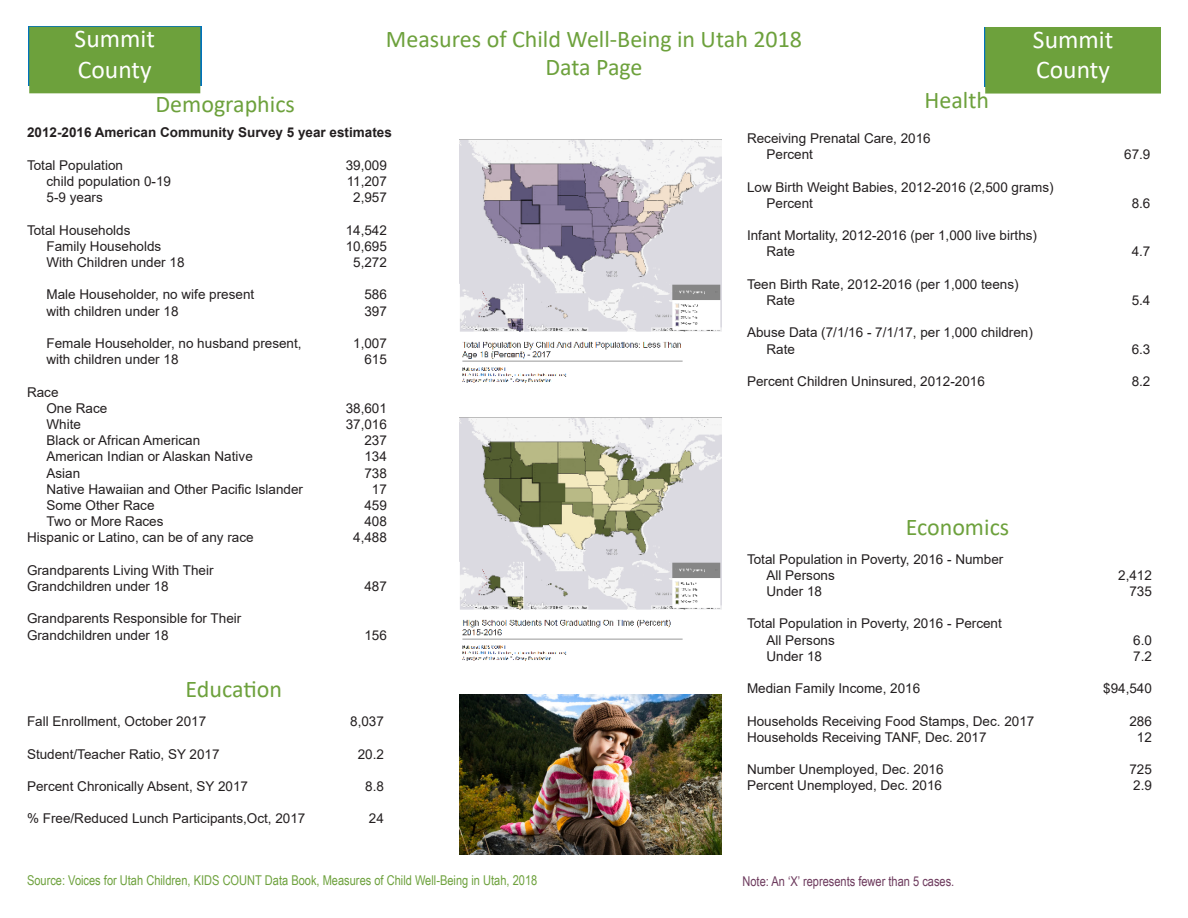
<style>
.page{position:relative;width:1188px;height:918px;background:#fff}
.page>*{position:absolute;margin:0;border:0;box-sizing:border-box;transform-origin:0 0}
.t1{font:25.5px "Calibri";color:#fff}
.t2{font:24px "Calibri";color:#6da13c}
.t3{font:13.5px "Arial";color:#231f20}
.t4{font:13.5px "Arial Narrow";color:#6da13c}
.t5{font:700 13.5px "Arial";color:#231f20}
.t6{font:13.5px "Arial Narrow";color:#6d3a5d}
</style>
<div class="page">
<div style="left:28px;top:26px;width:174px;height:60px;background:#228092"></div>
<div style="left:30px;top:28px;width:170px;height:65px;background:#6da13c"></div>
<div style="left:29px;top:27px;width:171px;height:66px;border:2px solid #6da13c"></div>
<div style="left:986px;top:28px;width:174px;height:65px;background:#6da13c"></div>
<div style="left:985px;top:27px;width:176px;height:67px;border:2px solid #6da13c"></div>
<img style="left:459px;top:139px;width:262px;height:244px">
<img style="left:459px;top:417px;width:262px;height:244px">
<img style="left:459px;top:694px;width:262px;height:160px">
<p class="t1" style="left:75px;top:21px;width:82px">Summit</p>
<p class="t1" style="left:78px;top:52px;width:75px">County</p>
<p class="t2" style="left:386px;top:22px;width:418px">Measures of Child Well-Being in Utah 2018</p>
<p class="t2" style="left:545px;top:51px;width:99px">Data Page</p>
<p class="t1" style="left:1033px;top:21px;width:82px">Summit</p>
<p class="t1" style="left:1036px;top:52px;width:75px">County</p>
<p class="t2" style="left:155px;top:87px;width:141px">Demographics</p>
<p class="t5" style="left:27px;top:123px;width:366px">2012-2016 American Community Survey 5 year estimates</p>
<p class="t3" style="left:27px;top:156px;width:98px">Total Population</p>
<p class="t3" style="left:346px;top:156px;width:43px">39,009</p>
<p class="t3" style="left:46px;top:172px;width:126px">child population 0-19</p>
<p class="t3" style="left:347px;top:172px;width:42px">11,207</p>
<p class="t3" style="left:46px;top:188px;width:58px">5-9 years</p>
<p class="t3" style="left:353px;top:188px;width:35px">2,957</p>
<p class="t3" style="left:27px;top:221px;width:105px">Total Households</p>
<p class="t3" style="left:346px;top:221px;width:43px">14,542</p>
<p class="t3" style="left:46px;top:237px;width:116px">Family Households</p>
<p class="t3" style="left:346px;top:237px;width:43px">10,695</p>
<p class="t3" style="left:46px;top:253px;width:140px">With Children under 18</p>
<p class="t3" style="left:353px;top:253px;width:35px">5,272</p>
<p class="t3" style="left:46px;top:285px;width:209px">Male Householder, no wife present</p>
<p class="t3" style="left:364px;top:285px;width:24px">586</p>
<p class="t3" style="left:46px;top:302px;width:134px">with children under 18</p>
<p class="t3" style="left:364px;top:302px;width:24px">397</p>
<p class="t3" style="left:46px;top:334px;width:257px">Female Householder, no husband present,</p>
<p class="t3" style="left:353px;top:334px;width:35px">1,007</p>
<p class="t3" style="left:46px;top:350px;width:134px">with children under 18</p>
<p class="t3" style="left:364px;top:350px;width:24px">615</p>
<p class="t3" style="left:27px;top:383px;width:33px">Race</p>
<p class="t3" style="left:46px;top:399px;width:62px">One Race</p>
<p class="t3" style="left:346px;top:399px;width:43px">38,601</p>
<p class="t3" style="left:46px;top:415px;width:36px">White</p>
<p class="t3" style="left:346px;top:415px;width:43px">37,016</p>
<p class="t3" style="left:46px;top:431px;width:155px">Black or African American</p>
<p class="t3" style="left:364px;top:431px;width:24px">237</p>
<p class="t3" style="left:46px;top:447px;width:208px">American Indian or Alaskan Native</p>
<p class="t3" style="left:364px;top:447px;width:24px">134</p>
<p class="t3" style="left:46px;top:464px;width:35px">Asian</p>
<p class="t3" style="left:364px;top:464px;width:24px">738</p>
<p class="t3" style="left:46px;top:480px;width:258px">Native Hawaiian and Other Pacific Islander</p>
<p class="t3" style="left:372px;top:480px;width:17px">17</p>
<p class="t3" style="left:46px;top:496px;width:110px">Some Other Race</p>
<p class="t3" style="left:364px;top:496px;width:24px">459</p>
<p class="t3" style="left:46px;top:512px;width:119px">Two or More Races</p>
<p class="t3" style="left:364px;top:512px;width:24px">408</p>
<p class="t3" style="left:27px;top:528px;width:228px">Hispanic or Latino, can be of any race</p>
<p class="t3" style="left:353px;top:528px;width:35px">4,488</p>
<p class="t3" style="left:27px;top:561px;width:188px">Grandparents Living With Their</p>
<p class="t3" style="left:27px;top:577px;width:143px">Grandchildren under 18</p>
<p class="t3" style="left:364px;top:577px;width:24px">487</p>
<p class="t3" style="left:27px;top:609px;width:216px">Grandparents Responsible for Their</p>
<p class="t3" style="left:27px;top:626px;width:143px">Grandchildren under 18</p>
<p class="t3" style="left:364px;top:626px;width:24px">156</p>
<p class="t2" style="left:186px;top:672px;width:98px">Education</p>
<p class="t3" style="left:27px;top:712px;width:181px">Fall Enrollment, October 2017</p>
<p class="t3" style="left:350px;top:712px;width:35px">8,037</p>
<p class="t3" style="left:27px;top:744px;width:194px">Student/Teacher Ratio, SY 2017</p>
<p class="t3" style="left:358px;top:744px;width:28px">20.2</p>
<p class="t3" style="left:27px;top:777px;width:223px">Percent Chronically Absent, SY 2017</p>
<p class="t3" style="left:365px;top:777px;width:20px">8.8</p>
<p class="t3" style="left:27px;top:809px;width:280px">% Free/Reduced Lunch Participants,Oct, 2017</p>
<p class="t3" style="left:369px;top:809px;width:17px">24</p>
<p class="t4" style="left:27px;top:870px;width:512px">Source: Voices for Utah Children, KIDS COUNT Data Book, Measures of Child Well-Being in Utah, 2018</p>
<p class="t2" style="left:925px;top:83px;width:66px">Health</p>
<p class="t3" style="left:747px;top:129px;width:185px">Receiving Prenatal Care, 2016</p>
<p class="t3" style="left:766px;top:145px;width:48px">Percent</p>
<p class="t3" style="left:1124px;top:145px;width:28px">67.9</p>
<p class="t3" style="left:747px;top:178px;width:308px">Low Birth Weight Babies, 2012-2016 (2,500 grams)</p>
<p class="t3" style="left:766px;top:194px;width:48px">Percent</p>
<p class="t3" style="left:1132px;top:194px;width:20px">8.6</p>
<p class="t3" style="left:747px;top:226px;width:292px">Infant Mortality, 2012-2016 (per 1,000 live births)</p>
<p class="t3" style="left:766px;top:242px;width:30px">Rate</p>
<p class="t3" style="left:1132px;top:242px;width:20px">4.7</p>
<p class="t3" style="left:747px;top:275px;width:273px">Teen Birth Rate, 2012-2016 (per 1,000 teens)</p>
<p class="t3" style="left:766px;top:291px;width:30px">Rate</p>
<p class="t3" style="left:1132px;top:291px;width:20px">5.4</p>
<p class="t3" style="left:747px;top:323px;width:287px">Abuse Data (7/1/16 - 7/1/17, per 1,000 children)</p>
<p class="t3" style="left:766px;top:340px;width:30px">Rate</p>
<p class="t3" style="left:1132px;top:340px;width:20px">6.3</p>
<p class="t3" style="left:747px;top:372px;width:239px">Percent Children Uninsured, 2012-2016</p>
<p class="t3" style="left:1132px;top:372px;width:20px">8.2</p>
<p class="t2" style="left:906px;top:510px;width:105px">Economics</p>
<p class="t3" style="left:747px;top:550px;width:258px">Total Population in Poverty, 2016 - Number</p>
<p class="t3" style="left:766px;top:566px;width:70px">All Persons</p>
<p class="t3" style="left:1118px;top:566px;width:35px">2,412</p>
<p class="t3" style="left:766px;top:582px;width:57px">Under 18</p>
<p class="t3" style="left:1129px;top:582px;width:24px">735</p>
<p class="t3" style="left:747px;top:614px;width:256px">Total Population in Poverty, 2016 - Percent</p>
<p class="t3" style="left:766px;top:631px;width:70px">All Persons</p>
<p class="t3" style="left:1133px;top:631px;width:20px">6.0</p>
<p class="t3" style="left:766px;top:647px;width:57px">Under 18</p>
<p class="t3" style="left:1133px;top:647px;width:20px">7.2</p>
<p class="t3" style="left:747px;top:679px;width:175px">Median Family Income, 2016</p>
<p class="t3" style="left:1103px;top:679px;width:50px">$94,540</p>
<p class="t3" style="left:747px;top:712px;width:289px">Households Receiving Food Stamps, Dec. 2017</p>
<p class="t3" style="left:1129px;top:712px;width:24px">286</p>
<p class="t3" style="left:747px;top:728px;width:241px">Households Receiving TANF, Dec. 2017</p>
<p class="t3" style="left:1137px;top:728px;width:17px">12</p>
<p class="t3" style="left:747px;top:760px;width:198px">Number Unemployed, Dec. 2016</p>
<p class="t3" style="left:1129px;top:760px;width:24px">725</p>
<p class="t3" style="left:747px;top:776px;width:197px">Percent Unemployed, Dec. 2016</p>
<p class="t3" style="left:1133px;top:776px;width:20px">2.9</p>
<p class="t6" style="left:742px;top:872px;width:213px">Note: An ‘X’ represents fewer than 5 cases.</p>
</div>
